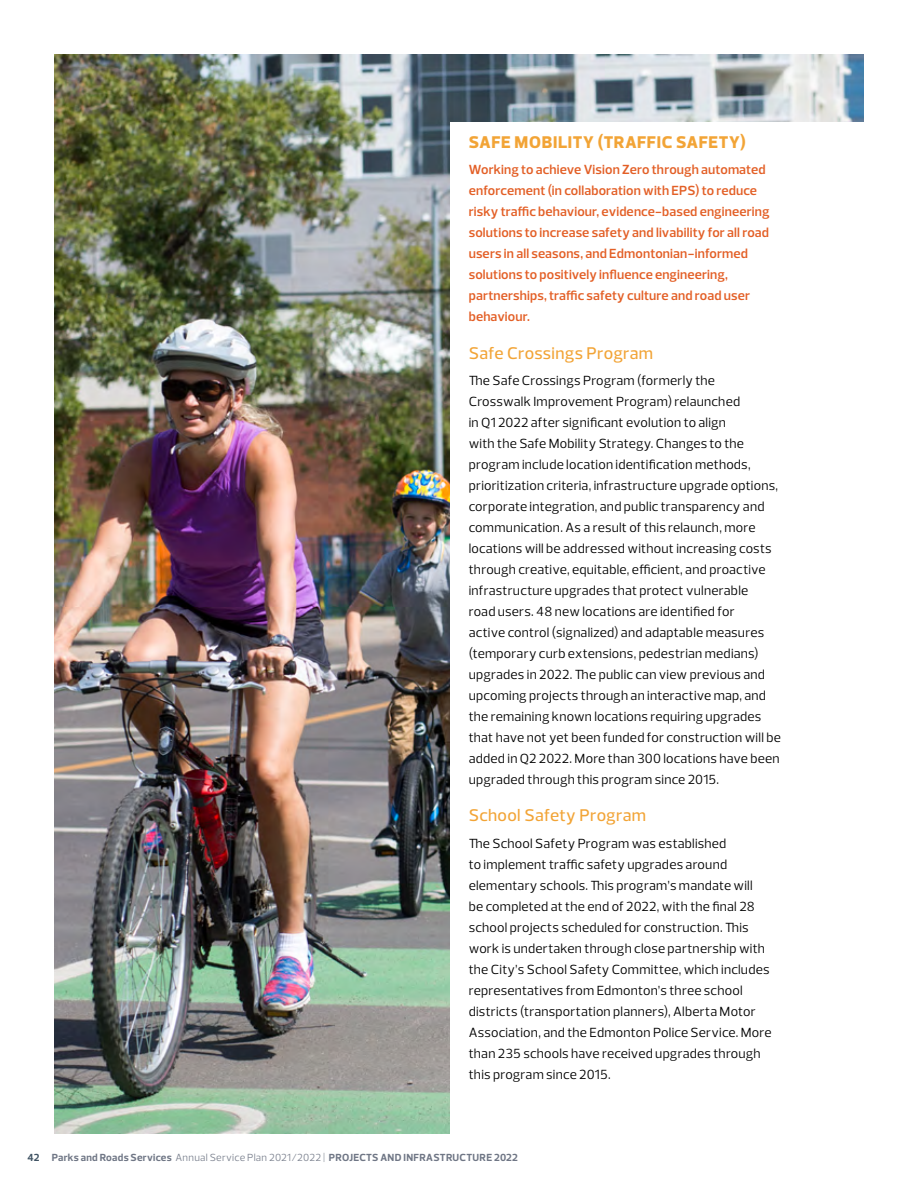
<style>
.page{position:relative;width:918px;height:1188px;background:#fff}
.page>*{position:absolute;margin:0;border:0;box-sizing:border-box;transform-origin:0 0}
.t1{font:500 17.25px "Prelo";letter-spacing:.015em;color:#f2a436}
.t2{font:800 17.25px "Prelo";letter-spacing:.035em;color:#f2a436}
.t3{font:13.5px/21px "Prelo";letter-spacing:.015em;color:#000}
.t4{font:600 13.5px/21px "Prelo";letter-spacing:.01em;color:#e35f26}
.t5{font:700 10.5px "Prelo";letter-spacing:.02em;color:#6f7685}
.s1{color:#415464}
.s2{font-weight:400;color:#7e8491}
</style>
<div class="page">
<img style="left:54px;top:54px;width:810px;height:1080px">
<div style="left:450px;top:122px;width:424px;height:1026px;background:#fff"></div>
<p class="t2" style="left:469px;top:132px;width:278px">SAFE MOBILITY (TRAFFIC SAFETY)</p>
<p class="t4" style="left:469px;top:159px;width:302px">Working to achieve Vision Zero through automated enforcement (in collaboration with EPS) to reduce risky traffic behaviour, evidence-based engineering solutions to increase safety and livability for all road users in all seasons, and Edmontonian-informed solutions to positively influence engineering, partnerships, traffic safety culture and road user behaviour.</p>
<p class="t1" style="left:469px;top:342px;width:186px">Safe Crossings Program</p>
<p class="t3" style="left:469px;top:370px;width:314px">The Safe Crossings Program (formerly the<br>Crosswalk Improvement Program) relaunched<br>in Q1 2022 after significant evolution to align<br>with the Safe Mobility Strategy. Changes to the program include location identification methods, prioritization criteria, infrastructure upgrade options, corporate integration, and public transparency and communication. As a result of this relaunch, more locations will be addressed without increasing costs through creative, equitable, efficient, and proactive infrastructure upgrades that protect vulnerable<br>road users. 48 new locations are identified for<br>active control (signalized) and adaptable measures (temporary curb extensions, pedestrian medians) upgrades in 2022. The public can view previous and upcoming projects through an interactive map, and the remaining known locations requiring upgrades that have not yet been funded for construction will be added in Q2 2022. More than 300 locations have been upgraded through this program since 2015.</p>
<p class="t1" style="left:469px;top:805px;width:179px">School Safety Program</p>
<p class="t3" style="left:469px;top:833px;width:304px">The School Safety Program was established<br>to implement traffic safety upgrades around elementary schools. This program’s mandate will<br>be completed at the end of 2022, with the final 28 school projects scheduled for construction. This work is undertaken through close partnership with the City’s School Safety Committee, which includes representatives from Edmonton’s three school districts (transportation planners), Alberta Motor Association, and the Edmonton Police Service. More than 235 schools have received upgrades through this program since 2015.</p>
<p class="t5" style="left:28px;top:1151px;width:492px"><span class="s1">42</span> Parks and Roads Services <span class="s2">Annual Service Plan 2021/2022 |</span> PROJECTS AND INFRASTRUCTURE 2022</p>
</div>
